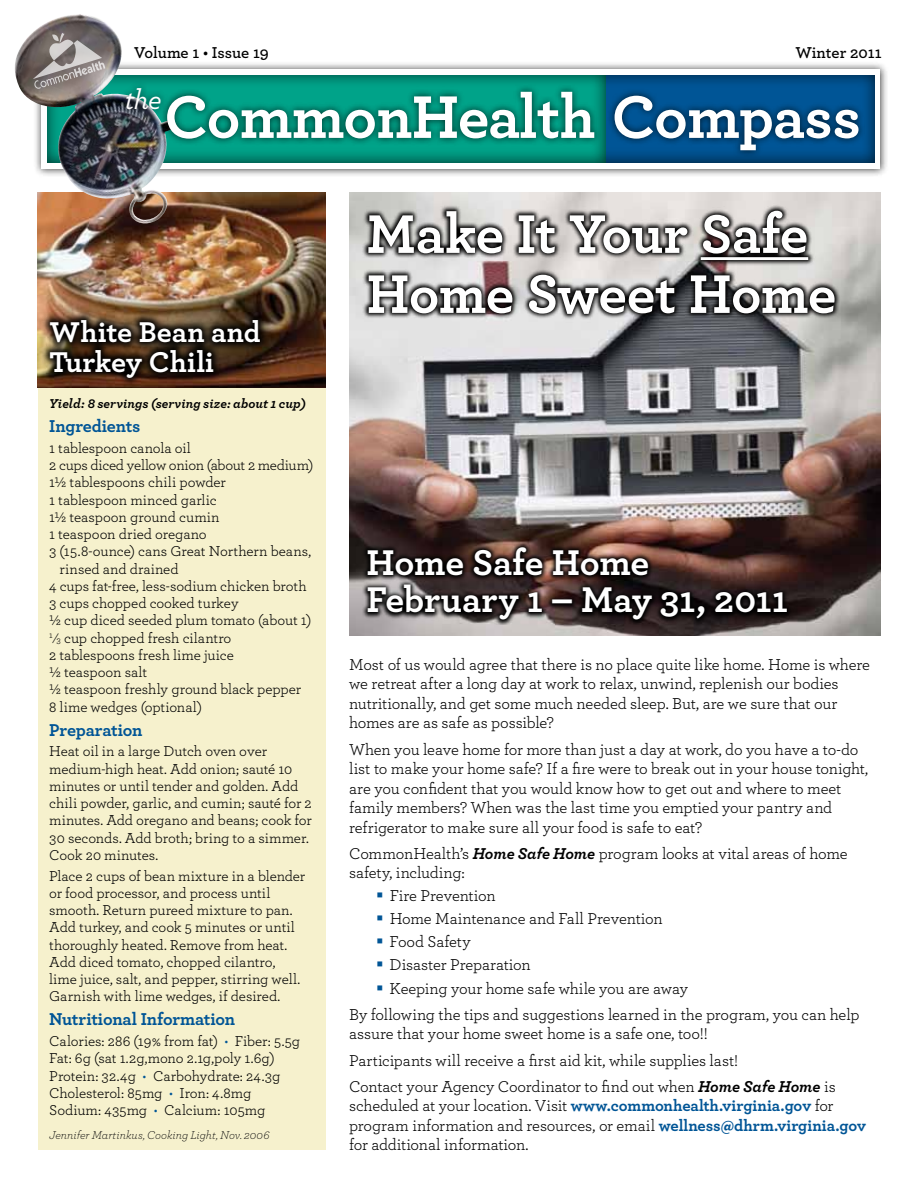
<style>
.page{position:relative;width:918px;height:1188px;background:#fff}
.page>*{position:absolute;margin:0;border:0;box-sizing:border-box;transform-origin:0 0}
.t1{font:700 63px "Archer";letter-spacing:-.015em;color:#fff}
.t2{font:700 57px/60px "Archer";letter-spacing:-.01em;color:#fff}
.t3{font:700 37.5px/37.5px "Archer";letter-spacing:-.005em;color:#fff}
.t4{font:700 30px/30px "Archer";color:#fff}
.t5{font:italic 500 28.5px "Archer";color:#fff}
.t6{font:700 18px "Archer";letter-spacing:-.015em;color:#005596}
.t7{font:16.5px/19.5px "Archer";letter-spacing:-.01em;color:#000}
.t8{font:600 16.5px "Archer";color:#000}
.t9{font:15px/17.2px "Archer";letter-spacing:-.005em;color:#000}
.t10{font:italic 700 13.5px "Archer";color:#000}
.t11{font:italic 300 12px "Archer";color:#000}
.s1{font-size:9px}
.s2{color:#005596}
.s3{font-weight:700;font-style:italic}
.s4{font-weight:700;color:#005596}
</style>
<div class="page">
<img style="left:349px;top:193px;width:531px;height:443px">
<div style="left:38px;top:201px;width:288px;height:949px;background:#f6f1cd"></div>
<img style="left:38px;top:193px;width:288px;height:194px">
<img style="left:361px;top:204px;width:479px;height:421px">
<hr style="left:701px;top:257px;width:107px;height:3px;background:#fff">
<div style="left:33px;top:61px;width:855px;height:116px;background:#000;opacity:.75"></div>
<div style="left:41px;top:69px;width:839px;height:100px;background:#fff"></div>
<div style="left:578px;top:74px;width:299px;height:91px;background:#000;opacity:.75"></div>
<div style="left:46px;top:74px;width:560px;height:91px;background:#000;opacity:.75"></div>
<img style="left:15px;top:14px;width:159px;height:212px">
<svg style="left:33px;top:32px;width:72px;height:57px;background:#948c8b"></svg>
<div style="left:118px;top:80px;width:49px;height:37px;background:#000;opacity:.75"></div>
<div style="left:159px;top:83px;width:706px;height:75px;background:#000;opacity:.75"></div>
<svg style="left:39px;top:309px;width:230px;height:77px;background:#392718"></svg>
<p class="t8" style="left:134px;top:40px;width:136px">Volume 1 • Issue 19</p>
<p class="t8" style="left:795px;top:40px;width:88px">Winter 2011</p>
<h1 class="t1" style="left:164px;top:67px;width:698px">CommonHealth Compass</h1>
<h3 class="t5" style="left:125px;top:79px;width:38px">the</h3>
<h3 class="t4" style="left:50px;top:315px;width:213px">White Bean and<br>Turkey Chili</h3>
<p class="t10" style="left:49px;top:393px;width:258px">Yield: 8 servings (serving size: about 1 cup)</p>
<p class="t6" style="left:49px;top:412px;width:93px">Ingredients</p>
<p class="t9" style="left:49px;top:438px;width:143px">1 tablespoon canola oil</p>
<p class="t9" style="left:49px;top:456px;width:266px">2 cups diced yellow onion (about 2 medium)</p>
<p class="t9" style="left:49px;top:473px;width:178px">1½ tablespoons chili powder</p>
<p class="t9" style="left:49px;top:490px;width:169px">1 tablespoon minced garlic</p>
<p class="t9" style="left:49px;top:507px;width:172px">1½ teaspoon ground cumin</p>
<p class="t9" style="left:49px;top:525px;width:159px">1 teaspoon dried oregano</p>
<p class="t9" style="left:49px;top:542px;width:264px">3 (15.8-ounce) cans Great Northern beans,</p>
<p class="t9" style="left:60px;top:559px;width:120px">rinsed and drained</p>
<p class="t9" style="left:49px;top:576px;width:259px">4 cups fat-free, less-sodium chicken broth</p>
<p class="t9" style="left:49px;top:594px;width:191px">3 cups chopped cooked turkey</p>
<p class="t9" style="left:49px;top:611px;width:264px">½ cup diced seeded plum tomato (about 1)</p>
<p class="t9" style="left:49px;top:628px;width:184px"><sup>1</sup>⁄<span class="s1">3</span> cup chopped fresh cilantro</p>
<p class="t9" style="left:49px;top:645px;width:186px">2 tablespoons fresh lime juice</p>
<p class="t9" style="left:49px;top:663px;width:99px">½ teaspoon salt</p>
<p class="t9" style="left:49px;top:680px;width:253px">½ teaspoon freshly ground black pepper</p>
<p class="t9" style="left:49px;top:697px;width:154px">8 lime wedges (optional)</p>
<p class="t6" style="left:49px;top:715px;width:95px">Preparation</p>
<p class="t9" style="left:49px;top:742px;width:264px">Heat oil in a large Dutch oven over medium-high heat. Add onion; sauté 10 minutes or until tender and golden. Add chili powder, garlic, and cumin; sauté for 2 minutes. Add oregano and beans; cook for 30 seconds. Add broth; bring to a simmer.<br>Cook 20 minutes.</p>
<p class="t9" style="left:49px;top:866px;width:258px">Place 2 cups of bean mixture in a blender or food processor, and process until smooth. Return pureed mixture to pan.<br>Add turkey, and cook 5 minutes or until thoroughly heated. Remove from heat.<br>Add diced tomato, chopped cilantro, lime juice, salt, and pepper, stirring well.<br>Garnish with lime wedges, if desired.</p>
<p class="t6" style="left:49px;top:1005px;width:188px">Nutritional Information</p>
<p class="t9" style="left:49px;top:1032px;width:252px">Calories: 286 (19% from fat) <span class="s2">•</span> Fiber: 5.5g Fat: 6g (sat 1.2g,mono 2.1g,poly 1.6g)<br>Protein: 32.4g <span class="s2">•</span> Carbohydrate: 24.3g Cholesterol: 85mg <span class="s2">•</span> Iron: 4.8mg Sodium: 435mg <span class="s2">•</span> Calcium: 105mg</p>
<p class="t11" style="left:49px;top:1127px;width:222px">Jennifer Martinkus, Cooking Light, Nov. 2006</p>
<h2 class="t2" style="left:367px;top:200px;width:471px">Make It Your Safe<br>Home Sweet Home</h2>
<h3 class="t3" style="left:367px;top:541px;width:423px">Home Safe Home<br>February 1 – May 31, 2011</h3>
<p class="t7" style="left:349px;top:654px;width:522px">Most of us would agree that there is no place quite like home. Home is where we retreat after a long day at work to relax, unwind, replenish our bodies nutritionally, and get some much needed sleep. But, are we sure that our homes are as safe as possible?</p>
<p class="t7" style="left:349px;top:739px;width:521px">When you leave home for more than just a day at work, do you have a to-do list to make your home safe? If a fire were to break out in your house tonight, are you confident that you would know how to get out and where to meet family members? When was the last time you emptied your pantry and refrigerator to make sure all your food is safe to eat?</p>
<p class="t7" style="left:349px;top:843px;width:500px">CommonHealth’s <span class="s3">Home Safe Home</span> program looks at vital areas of home safety, including:</p>
<p class="t7" style="left:390px;top:884px;width:300px;line-height:23px">Fire Prevention<br>Home Maintenance and Fall Prevention<br>Food Safety<br>Disaster Preparation<br>Keeping your home safe while you are away</p>
<p class="t7" style="left:349px;top:1004px;width:512px">By following the tips and suggestions learned in the program, you can help assure that your home sweet home is a safe one, too!!</p>
<p class="t7" style="left:349px;top:1046px;width:488px;line-height:26.2px">Participants will receive a first aid kit, while supplies last!<br>Contact your Agency Coordinator to find out when <span class="s3">Home Safe Home</span> is</p>
<p class="t7" style="left:349px;top:1095px;width:519px">scheduled at your location. Visit <span class="s4">www.commonhealth.virginia.gov</span> for program information and resources, or email <span class="s4">wellness@dhrm.virginia.gov </span>for additional information.</p>
</div>
